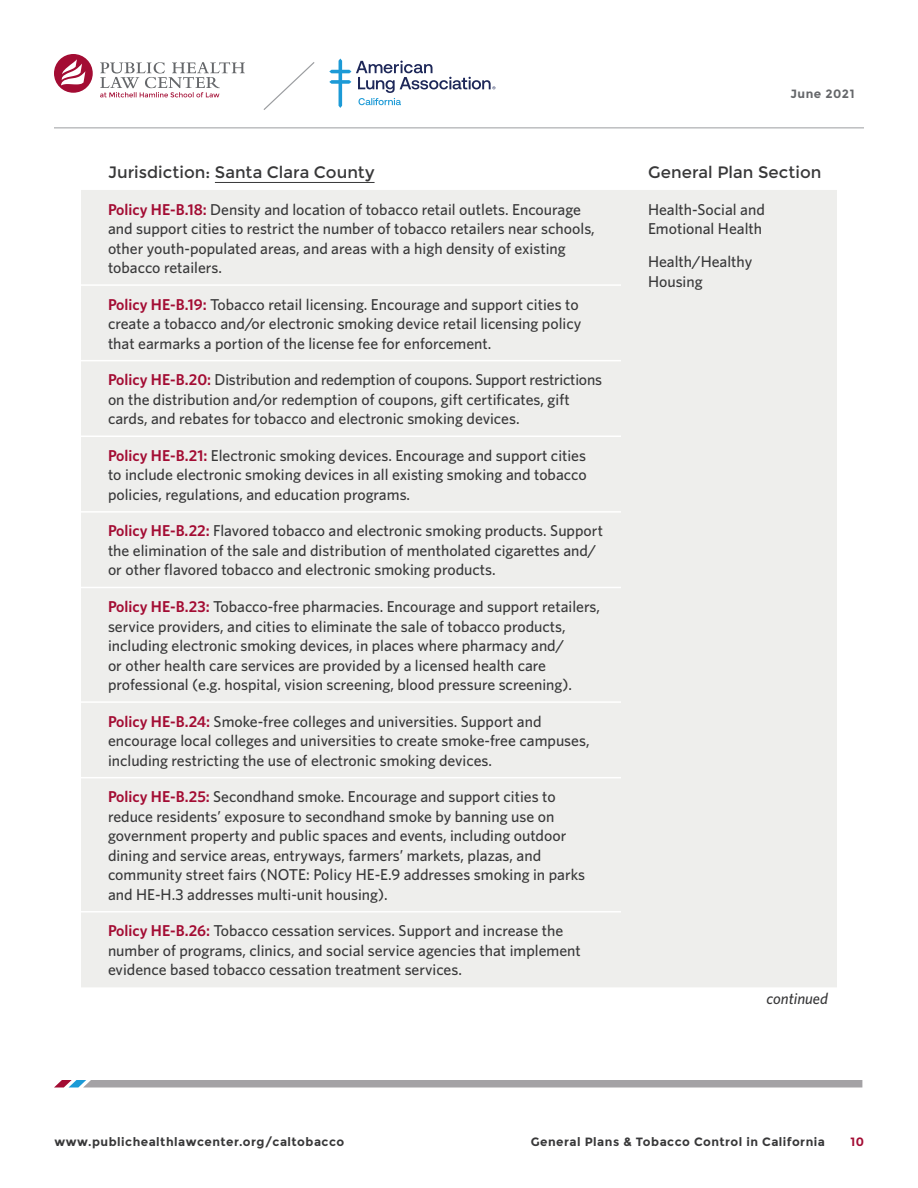
<style>
.page{position:relative;width:918px;height:1188px;background:#fff}
.page>*{position:absolute;margin:0;border:0;box-sizing:border-box;transform-origin:0 0}
.SH_level_3{font:16.5px "Montserrat";letter-spacing:.005em;color:#383839}
.table_text{font:500 15.75px/19.5px "Whitney";color:#383839}
.body{font:italic 500 15.75px "Whitney";color:#383839}
.t1{font:700 12px "Montserrat";letter-spacing:.04em;color:#383839}
.t2{font:700 12px "Montserrat";letter-spacing:.04em;color:#65676a}
.t3{font:700 12px "Montserrat";color:#a30c33}
.s1{font-weight:600;color:#a30c33}
</style>
<div class="page">
<hr style="left:54px;top:128px;width:810px;height:1px;background:#9b9da0">
<svg style="left:54px;top:1080px;width:808px;height:8px;background:#a9a7ab"></svg>
<div style="left:81px;top:190px;width:756px;height:797px;background:#eeeeec"></div>
<hr style="left:81px;top:284px;width:540px;height:2px;background:#fff">
<hr style="left:81px;top:360px;width:540px;height:1px;background:#fff">
<hr style="left:81px;top:436px;width:540px;height:1px;background:#fff">
<hr style="left:81px;top:511px;width:540px;height:2px;background:#fff">
<hr style="left:81px;top:587px;width:540px;height:1px;background:#fff">
<hr style="left:81px;top:701px;width:540px;height:2px;background:#fff">
<hr style="left:81px;top:777px;width:540px;height:1px;background:#fff">
<hr style="left:81px;top:911px;width:540px;height:2px;background:#fff">
<hr style="left:215px;top:182px;width:160px;height:1px;background:#383839">
<svg style="left:263px;top:62px;width:52px;height:48px"></svg>
<svg style="left:54px;top:54px;width:39px;height:39px"></svg>
<svg style="left:100px;top:62px;width:145px;height:35px"></svg>
<svg style="left:329px;top:59px;width:166px;height:49px"></svg>
<p class="t2" style="left:791px;top:86px;width:65px">June 2021</p>
<p class="SH_level_3" style="left:108px;top:163px;width:268px">Jurisdiction: Santa Clara County</p>
<p class="SH_level_3" style="left:648px;top:163px;width:175px">General Plan Section</p>
<p class="table_text" style="left:108px;top:199px;width:488px"><span class="s1">Policy HE-B.18:</span> Density and location of tobacco retail outlets. Encourage and support cities to restrict the number of tobacco retailers near schools, other youth-populated areas, and areas with a high density of existing tobacco retailers.</p>
<p class="table_text" style="left:648px;top:199px;width:118px">Health-Social and<br>Emotional Health</p>
<p class="table_text" style="left:648px;top:251px;width:106px">Health/Healthy<br>Housing</p>
<p class="table_text" style="left:108px;top:294px;width:475px"><span class="s1">Policy HE-B.19:</span> Tobacco retail licensing. Encourage and support cities to create a tobacco and/or electronic smoking device retail licensing policy that earmarks a portion of the license fee for enforcement.</p>
<p class="table_text" style="left:108px;top:370px;width:496px"><span class="s1">Policy HE-B.20:</span> Distribution and redemption of coupons. Support restrictions on the distribution and/or redemption of coupons, gift certificates, gift cards, and rebates for tobacco and electronic smoking devices.</p>
<p class="table_text" style="left:108px;top:445px;width:480px;text-align:justify"><span class="s1">Policy HE-B.21:</span> Electronic smoking devices. Encourage and support cities to include electronic smoking devices in all existing smoking and tobacco policies, regulations, and education programs.</p>
<p class="table_text" style="left:108px;top:521px;width:497px"><span class="s1">Policy HE-B.22:</span> Flavored tobacco and electronic smoking products. Support the elimination of the sale and distribution of mentholated cigarettes and/ or other flavored tobacco and electronic smoking products.</p>
<p class="table_text" style="left:108px;top:596px;width:494px"><span class="s1">Policy HE-B.23:</span> Tobacco-free pharmacies. Encourage and support retailers, service providers, and cities to eliminate the sale of tobacco products, including electronic smoking devices, in places where pharmacy and/<br>or other health care services are provided by a licensed health care professional (e.g. hospital, vision screening, blood pressure screening).</p>
<p class="table_text" style="left:108px;top:711px;width:483px"><span class="s1">Policy HE-B.24:</span> Smoke-free colleges and universities. Support and encourage local colleges and universities to create smoke-free campuses, including restricting the use of electronic smoking devices.</p>
<p class="table_text" style="left:108px;top:787px;width:479px"><span class="s1">Policy HE-B.25:</span> Secondhand smoke. Encourage and support cities to reduce residents’ exposure to secondhand smoke by banning use on government property and public spaces and events, including outdoor dining and service areas, entryways, farmers’ markets, plazas, and community street fairs (NOTE: Policy HE-E.9 addresses smoking in parks and HE-H.3 addresses multi-unit housing).</p>
<p class="table_text" style="left:108px;top:921px;width:474px"><span class="s1">Policy HE-B.26:</span> Tobacco cessation services. Support and increase the number of programs, clinics, and social service agencies that implement evidence based tobacco cessation treatment services.</p>
<p class="body" style="left:767px;top:990px;width:63px">continued</p>
<p class="t1" style="left:55px;top:1134px;width:291px">www.publichealthlawcenter.org/caltobacco</p>
<p class="t1" style="left:531px;top:1134px;width:296px">General Plans &amp; Tobacco Control in California</p>
<p class="t3" style="left:850px;top:1134px;width:15px">10</p>
</div>
